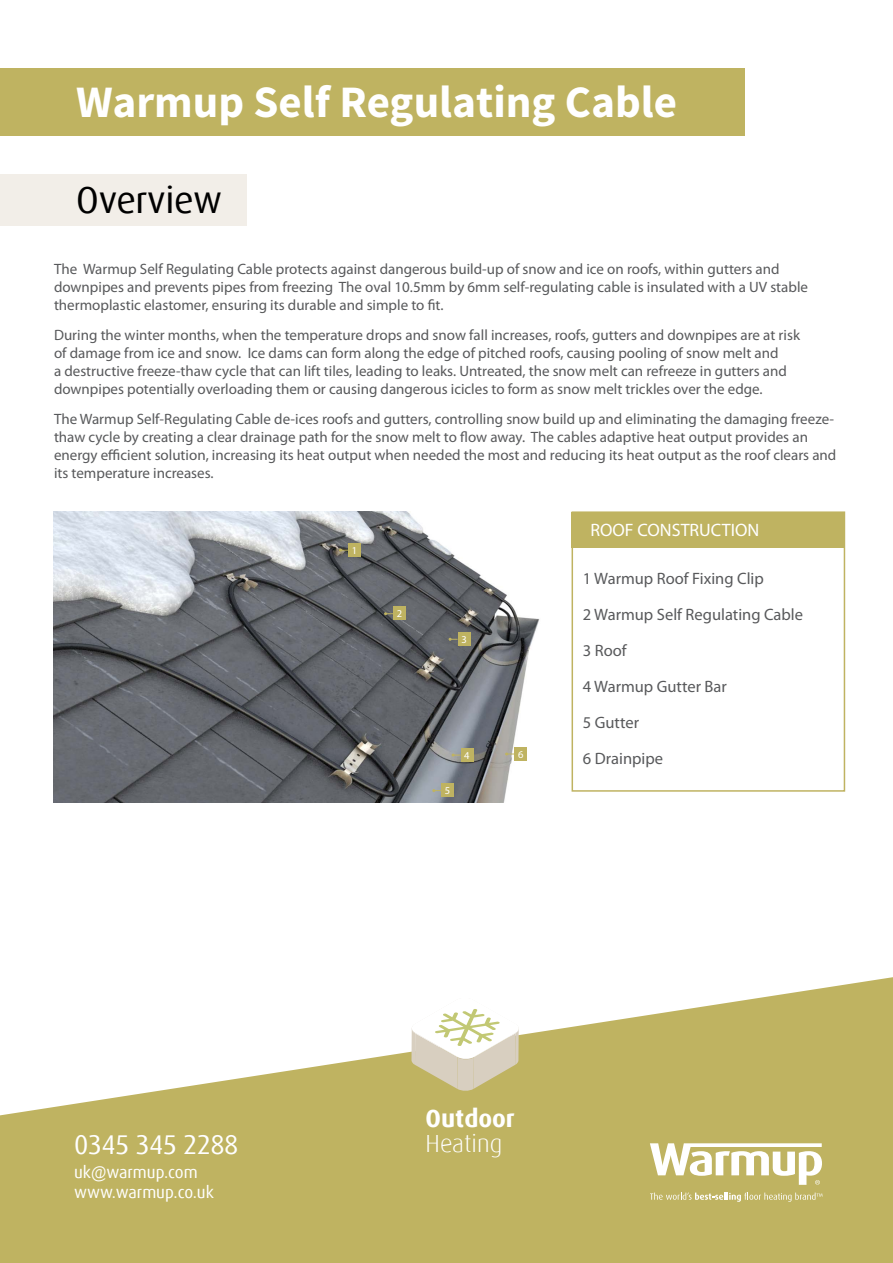
<style>
.page{position:relative;width:893px;height:1263px;background:#fff}
.page>*{position:absolute;margin:0;border:0;box-sizing:border-box;transform-origin:0 0}
.t1{font:700 45px "Source Sans Pro";color:#fff}
.t2{font:37.5px "Dax Offc";letter-spacing:-.01em;color:#000}
.t3{font:27.15px "Dax Offc";letter-spacing:-.025em;color:#fff}
.t4{font:700 24.75px "Dax";color:#fff}
.t5{font:300 24.75px "Dax";color:#fff}
.t6{font:18px "Myriad Pro";color:#fff}
.t7{font:16.8px "Dax Offc";color:#fff}
.t8{font:16.5px "Myriad Pro";color:#58595b}
.t9{font:15px/18px "Myriad Pro";color:#58595b}
.t10{font:10.5px "Myriad Pro";color:#fff}
</style>
<div class="page">
<div style="left:572px;top:511px;width:273px;height:281px;border:2px solid #bfb361"></div>
<div style="left:572px;top:512px;width:273px;height:36px;background:#bfb361"></div>
<img style="left:53px;top:511px;width:487px;height:291px">
<div style="left:348px;top:543px;width:13px;height:13px;background:#bfb361"></div>
<div style="left:393px;top:607px;width:13px;height:13px;background:#bfb361"></div>
<div style="left:458px;top:632px;width:12px;height:13px;background:#bfb361"></div>
<div style="left:461px;top:748px;width:12px;height:13px;background:#bfb361"></div>
<div style="left:441px;top:784px;width:13px;height:13px;background:#bfb361"></div>
<div style="left:514px;top:747px;width:13px;height:13px;background:#bfb361"></div>
<svg style="left:339px;top:549px;width:9px;height:3px"></svg>
<svg style="left:384px;top:612px;width:9px;height:3px"></svg>
<svg style="left:449px;top:638px;width:9px;height:3px"></svg>
<svg style="left:452px;top:754px;width:9px;height:3px"></svg>
<svg style="left:432px;top:789px;width:9px;height:3px"></svg>
<svg style="left:505px;top:750px;width:9px;height:7px"></svg>
<div style="left:0;top:69px;width:744px;height:67px;background:#bfb361"></div>
<div style="left:0;top:174px;width:247px;height:51px;background:#f2eee8"></div>
<svg style="left:0;top:977px;width:893px;height:286px;fill:#bfb361"></svg>
<svg style="left:650px;top:1143px;width:172px;height:42px"></svg>
<svg style="left:650px;top:1192px;width:172px;height:10px;background:#ccc382"></svg>
<svg style="left:411px;top:997px;width:109px;height:94px"></svg>
<p class="t1" style="left:76px;top:73px;width:602px">Warmup Self Regulating Cable</p>
<p class="t2" style="left:76px;top:177px;width:147px">Overview</p>
<p class="t9" style="left:54px;top:260px;width:755px">The Warmup Self Regulating Cable protects against dangerous build-up of snow and ice on roofs, within gutters and downpipes and prevents pipes from freezing The oval 10.5mm by 6mm self-regulating cable is insulated with a UV stable thermoplastic elastomer, ensuring its durable and simple to fit.</p>
<p class="t9" style="left:54px;top:326px;width:748px">During the winter months, when the temperature drops and snow fall increases, roofs, gutters and downpipes are at risk of damage from ice and snow. Ice dams can form along the edge of pitched roofs, causing pooling of snow melt and<br>a destructive freeze-thaw cycle that can lift tiles, leading to leaks. Untreated, the snow melt can refreeze in gutters and downpipes potentially overloading them or causing dangerous icicles to form as snow melt trickles over the edge.</p>
<p class="t9" style="left:54px;top:410px;width:784px">The Warmup Self-Regulating Cable de-ices roofs and gutters, controlling snow build up and eliminating the damaging freeze&shy;thaw cycle by creating a clear drainage path for the snow melt to flow away. The cables adaptive heat output provides an energy efficient solution, increasing its heat output when needed the most and reducing its heat output as the roof clears and its temperature increases.</p>
<p class="t10" style="left:352px;top:544px;width:7px">1</p>
<p class="t10" style="left:397px;top:607px;width:7px">2</p>
<p class="t10" style="left:461px;top:633px;width:7px">3</p>
<p class="t10" style="left:445px;top:784px;width:7px">5</p>
<p class="t10" style="left:464px;top:749px;width:7px">4</p>
<p class="t10" style="left:518px;top:747px;width:7px">6</p>
<p class="t6" style="left:590px;top:519px;width:171px">ROOF CONSTRUCTION</p>
<p class="t8" style="left:583px;top:568px;width:182px">1 Warmup Roof Fixing Clip</p>
<p class="t8" style="left:583px;top:604px;width:222px">2 Warmup Self Regulating Cable</p>
<p class="t8" style="left:583px;top:640px;width:45px">3 Roof</p>
<p class="t8" style="left:583px;top:676px;width:145px">4 Warmup Gutter Bar</p>
<p class="t8" style="left:583px;top:712px;width:58px">5 Gutter</p>
<p class="t8" style="left:583px;top:748px;width:82px">6 Drainpipe</p>
<p class="t3" style="left:74px;top:1127px;width:166px">0345 345 2288</p>
<p class="t7" style="left:74px;top:1162px;width:125px">uk@warmup.com</p>
<p class="t7" style="left:74px;top:1182px;width:141px">www.warmup.co.uk</p>
<h3 class="t4" style="left:426px;top:1104px;width:91px">Outdoor</h3>
<h3 class="t5" style="left:426px;top:1130px;width:78px">Heating</h3>
</div>
